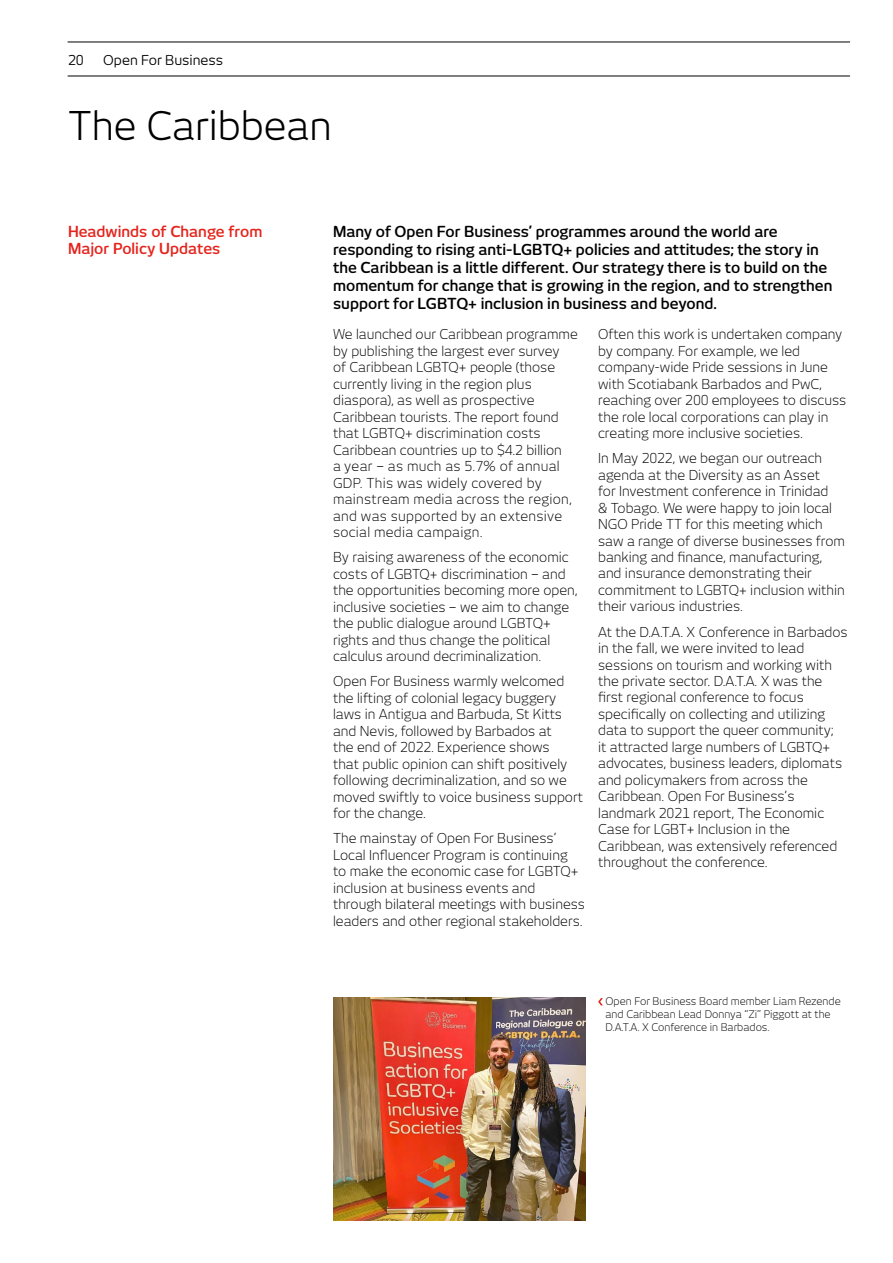
<style>
.page{position:relative;width:893px;height:1263px;background:#fff}
.page>*{position:absolute;margin:0;border:0;box-sizing:border-box;transform-origin:0 0}
.t1{font:39px "New June";color:#000}
.t2{font:600 15px/18px "New June";color:#000}
.t3{font:600 15px/16.5px "New June";color:#e5231b}
.t4{font:300 13.5px/16.5px "New June";color:#000}
.t5{font:13.5px "New June";color:#000}
.t6{font:300 10.5px/12.8px "New June";color:#000}
</style>
<div class="page">
<img style="left:333px;top:997px;width:252px;height:223px">
<svg style="left:598px;top:998px;width:5px;height:7px"></svg>
<hr style="left:68px;top:76px;width:782px;height:1px;background:#000">
<hr style="left:68px;top:42px;width:782px;height:1px;background:#000">
<p class="t5" style="left:68px;top:52px;width:17px">20</p>
<p class="t5" style="left:103px;top:52px;width:122px">Open For Business</p>
<h1 class="t1" style="left:68px;top:103px;width:265px">The Caribbean</h1>
<p class="t3" style="left:68px;top:223px;width:196px">Headwinds of Change from<br>Major Policy Updates</p>
<p class="t2" style="left:333px;top:222px;width:501px">Many of Open For Business’ programmes around the world are responding to rising anti-LGBTQ+ policies and attitudes; the story in the Caribbean is a little different. Our strategy there is to build on the momentum for change that is growing in the region, and to strengthen support for LGBTQ+ inclusion in business and beyond.</p>
<p class="t4" style="left:333px;top:326px;width:246px">We launched our Caribbean programme by publishing the largest ever survey<br>of Caribbean LGBTQ+ people (those currently living in the region plus diaspora), as well as prospective Caribbean tourists. The report found that LGBTQ+ discrimination costs Caribbean countries up to $4.2 billion<br>a year – as much as 5.7% of annual GDP. This was widely covered by mainstream media across the region, and was supported by an extensive social media campaign.</p>
<p class="t4" style="left:333px;top:549px;width:246px">By raising awareness of the economic costs of LGBTQ+ discrimination – and the opportunities becoming more open, inclusive societies – we aim to change the public dialogue around LGBTQ+ rights and thus change the political calculus around decriminalization.</p>
<p class="t4" style="left:333px;top:673px;width:251px">Open For Business warmly welcomed the lifting of colonial legacy buggery laws in Antigua and Barbuda, St Kitts and Nevis, followed by Barbados at<br>the end of 2022. Experience shows<br>that public opinion can shift positively following decriminalization, and so we moved swiftly to voice business support for the change.</p>
<p class="t4" style="left:333px;top:830px;width:253px">The mainstay of Open For Business’ Local Influencer Program is continuing<br>to make the economic case for LGBTQ+ inclusion at business events and through bilateral meetings with business leaders and other regional stakeholders.</p>
<p class="t4" style="left:598px;top:326px;width:250px">Often this work is undertaken company by company. For example, we led company-wide Pride sessions in June with Scotiabank Barbados and PwC, reaching over 200 employees to discuss the role local corporations can play in creating more inclusive societies.</p>
<p class="t4" style="left:598px;top:450px;width:248px">In May 2022, we began our outreach agenda at the Diversity as an Asset<br>for Investment conference in Trinidad<br>&amp; Tobago. We were happy to join local NGO Pride TT for this meeting which saw a range of diverse businesses from banking and finance, manufacturing, and insurance demonstrating their commitment to LGBTQ+ inclusion within their various industries.</p>
<p class="t4" style="left:598px;top:623px;width:251px">At the D.A.T.A. X Conference in Barbados in the fall, we were invited to lead sessions on tourism and working with the private sector. D.A.T.A. X was the first regional conference to focus specifically on collecting and utilizing data to support the queer community;<br>it attracted large numbers of LGBTQ+ advocates, business leaders, diplomats and policymakers from across the Caribbean. Open For Business’s landmark 2021 report, The Economic Case for LGBT+ Inclusion in the Caribbean, was extensively referenced throughout the conference.</p>
<p class="t6" style="left:606px;top:995px;width:237px">Open For Business Board member Liam Rezende and Caribbean Lead Donnya “Zi” Piggott at the<br>D.A.T.A. X Conference in Barbados.</p>
</div>
